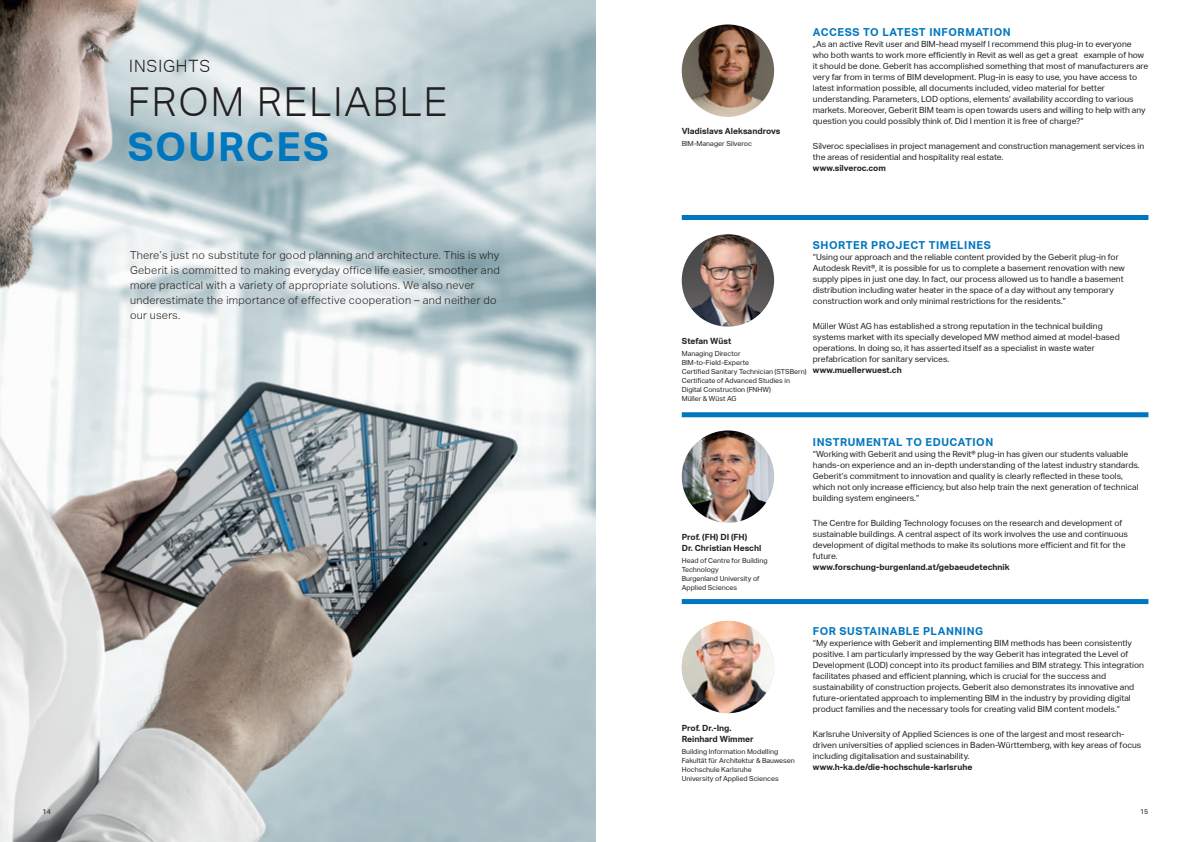
<style>
.page{position:relative;width:1191px;height:842px;background:#fff}
.page>*{position:absolute;margin:0;border:0;box-sizing:border-box;transform-origin:0 0}
.t1{font:300 40px "Aktiv Grotesk Geberit";letter-spacing:.05em;color:#231f20}
.t2{font:700 40px "Aktiv Grotesk Geberit";letter-spacing:.05em;color:#0076be}
.t3{font:300 17px "Aktiv Grotesk Geberit";letter-spacing:.05em;color:#231f20}
.t4{font:300 11px/15px "Aktiv Grotesk Geberit";letter-spacing:.025em;color:#231f20}
.t5{font:700 11px "Aktiv Grotesk Geberit";letter-spacing:.05em;color:#0076be}
.t6{font:8.5px/11px "Aktiv Grotesk Geberit";color:#231f20}
.t7{font:700 8.5px/11px "Aktiv Grotesk Geberit";color:#231f20}
.t8{font:7px/9px "Aktiv Grotesk Geberit";color:#231f20}
</style>
<div class="page">
<img style="left:0;top:0;width:595px;height:842px">
<img style="left:682px;top:234px;width:92px;height:93px;border-radius:46px">
<img style="left:682px;top:430px;width:92px;height:93px;border-radius:46px">
<img style="left:682px;top:621px;width:92px;height:92px;border-radius:46px">
<img style="left:682px;top:24px;width:92px;height:93px;border-radius:46px">
<div style="left:681px;top:215px;width:467px;height:5px;background:#0076be"></div>
<div style="left:681px;top:412px;width:467px;height:5px;background:#0076be"></div>
<div style="left:681px;top:599px;width:467px;height:5px;background:#0076be"></div>
<h2 class="t3" style="left:129px;top:57px;width:83px">INSIGHTS</h2>
<h1 class="t1" style="left:128px;top:79px;width:321px">FROM RELIABLE</h1>
<h1 class="t2" style="left:128px;top:124px;width:202px">SOURCES</h1>
<p class="t4" style="left:130px;top:248px;width:371px">There’s just no substitute for good planning and architecture. This is why Geberit is committed to making everyday office life easier, smoother and more practical with a variety of appropriate solutions. We also never underestimate the importance of effective cooperation – and neither do our users.</p>
<p class="t7" style="left:682px;top:126px;width:100px">Vladislavs Aleksandrovs</p>
<p class="t8" style="left:682px;top:139px;width:72px">BIM-Manager Silveroc</p>
<p class="t5" style="left:813px;top:26px;width:199px">ACCESS TO LATEST INFORMATION</p>
<p class="t6" style="left:813px;top:39px;width:337px">„As an active Revit user and BIM-head myself I recommend this plug-in to everyone who both wants to work more efficiently in Revit as well as get a great example of how it should be done. Geberit has accomplished something that most of manufacturers are very far from in terms of BIM development. Plug-in is easy to use, you have access to latest information possible, all documents included, video material for better understanding. Parameters, LOD options, elements’ availability according to various markets. Moreover, Geberit BIM team is open towards users and willing to help with any question you could possibly think of. Did I mention it is free of charge?“</p>
<p class="t6" style="left:813px;top:141px;width:333px">Silveroc specialises in project management and construction management services in the areas of residential and hospitality real estate.</p>
<p class="t7" style="left:813px;top:163px;width:74px">www.silveroc.com</p>
<p class="t5" style="left:813px;top:238px;width:179px">SHORTER PROJECT TIMELINES</p>
<p class="t6" style="left:813px;top:251px;width:313px">“Using our approach and the reliable content provided by the Geberit plug-in for Autodesk Revit®, it is possible for us to complete a basement renovation with new supply pipes in just one day. In fact, our process allowed us to handle a basement distribution including water heater in the space of a day without any temporary construction work and only minimal restrictions for the residents.”</p>
<p class="t6" style="left:813px;top:320px;width:308px">Müller Wüst AG has established a strong reputation in the technical building systems market with its specially developed MW method aimed at model-based operations. In doing so, it has asserted itself as a specialist in waste water prefabrication for sanitary services.</p>
<p class="t7" style="left:813px;top:364px;width:90px">www.muellerwuest.ch</p>
<p class="t7" style="left:682px;top:335px;width:51px">Stefan Wüst</p>
<p class="t8" style="left:682px;top:349px;width:126px">Managing Director<br>BIM-to-Field-Experte<br>Certified Sanitary Technician (STSBern)<br>Certificate of Advanced Studies in<br>Digital Construction (FNHW)<br>Müller &amp; Wüst AG</p>
<p class="t7" style="left:682px;top:531px;width:81px">Prof. (FH) DI (FH)<br>Dr. Christian Heschl</p>
<p class="t8" style="left:682px;top:556px;width:87px">Head of Centre for Building<br>Technology<br>Burgenland University of<br>Applied Sciences</p>
<p class="t7" style="left:682px;top:722px;width:73px">Prof. Dr.-Ing.<br>Reinhard Wimmer</p>
<p class="t8" style="left:682px;top:747px;width:114px">Building Information Modelling<br>Fakultät für Architektur &amp; Bauwesen<br>Hochschule Karlsruhe<br>University of Applied Sciences</p>
<p class="t5" style="left:813px;top:436px;width:182px">INSTRUMENTAL TO EDUCATION</p>
<p class="t6" style="left:813px;top:449px;width:328px">“Working with Geberit and using the Revit® plug-in has given our students valuable hands-on experience and an in-depth understanding of the latest industry standards.<br>Geberit’s commitment to innovation and quality is clearly reflected in these tools, which not only increase efficiency, but also help train the next generation of technical building system engineers.”</p>
<p class="t6" style="left:813px;top:518px;width:317px">The Centre for Building Technology focuses on the research and development of sustainable buildings. A central aspect of its work involves the use and continuous development of digital methods to make its solutions more efficient and fit for the future.</p>
<p class="t7" style="left:813px;top:562px;width:198px">www.forschung-burgenland.at/gebaeudetechnik</p>
<p class="t5" style="left:813px;top:624px;width:172px">FOR SUSTAINABLE PLANNING</p>
<p class="t6" style="left:813px;top:637px;width:332px">“My experience with Geberit and implementing BIM methods has been consistently positive. I am particularly impressed by the way Geberit has integrated the Level of Development (LOD) concept into its product families and BIM strategy. This integration facilitates phased and efficient planning, which is crucial for the success and sustainability of construction projects. Geberit also demonstrates its innovative and future-orientated approach to implementing BIM in the industry by providing digital product families and the necessary tools for creating valid BIM content models.“</p>
<p class="t6" style="left:813px;top:728px;width:330px">Karlsruhe University of Applied Sciences is one of the largest and most research&shy;driven universities of applied sciences in Baden-Württemberg, with key areas of focus including digitalisation and sustainability.</p>
<p class="t7" style="left:813px;top:761px;width:161px">www.h-ka.de/die-hochschule-karlsruhe</p>
<p class="t8" style="left:43px;top:807px;width:10px">14</p>
<p class="t8" style="left:1140px;top:807px;width:10px">15</p>
</div>
